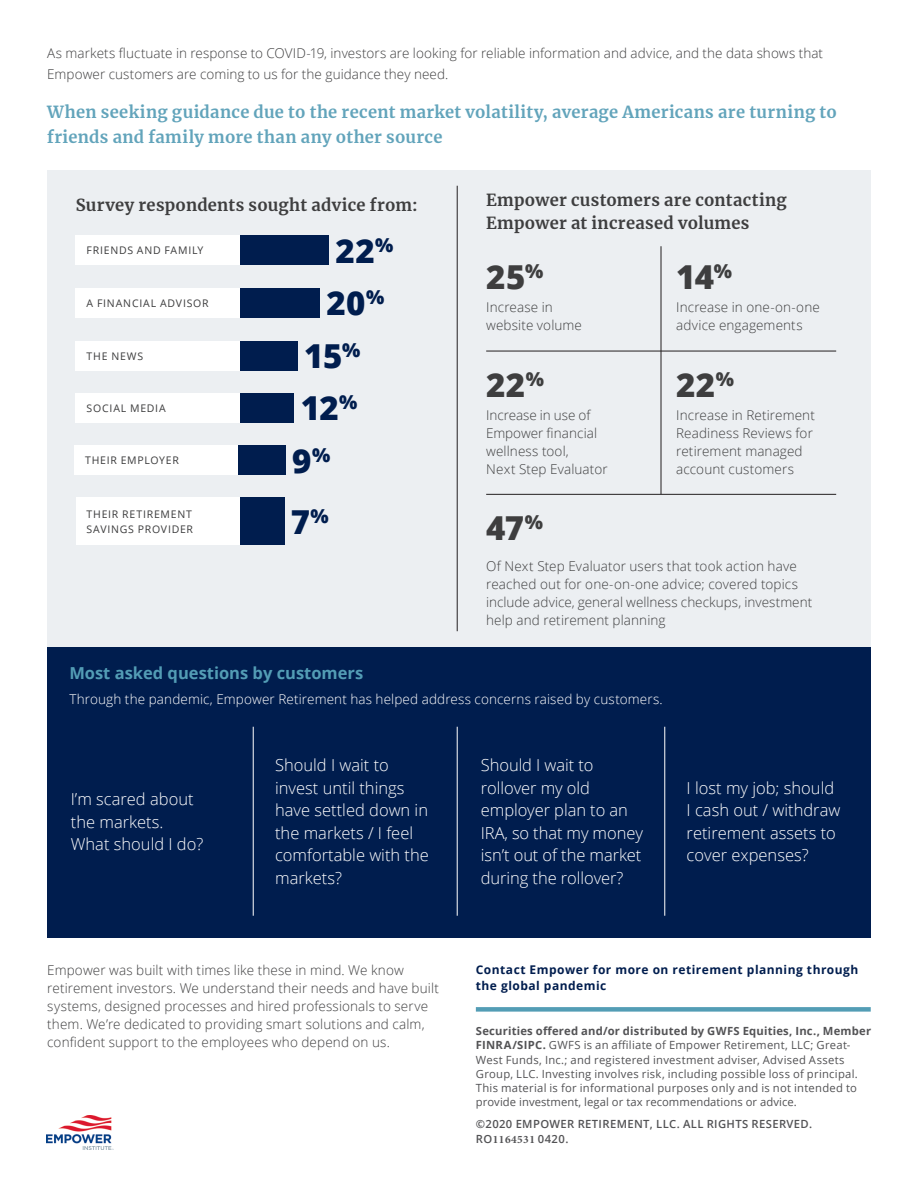
<style>
.page{position:relative;width:918px;height:1188px;background:#fff}
.page>*{position:absolute;margin:0;border:0;box-sizing:border-box;transform-origin:0 0}
.Numbers_Large{font:800 33px "Open Sans";color:#001d4e}
.Body_Copy{font:800 33px "Open Sans";letter-spacing:.015em;color:#3e3e3f}
.Section_Header_Lower{font:300 16.5px/22.5px "Open Sans";color:#fff}
.Body_Copy-2{font:700 16.5px/25.5px "Merriweather";letter-spacing:.02em;color:#62a4bb}
.Body_Copy-3{font:700 16.5px/22.5px "Merriweather";letter-spacing:.015em;color:#3e3e3f}
.Section_Header_Lower-2{font:700 16.5px "Open Sans";color:#539db5}
.Body_Copy-4{font:300 13.5px/18px "Open Sans";letter-spacing:.01em;color:#3e3e3f}
.Body_Copy-5{font:300 13.5px "Open Sans";letter-spacing:.01em;color:#fff}
.Section_Header_Lower-3{font:700 12px/16.5px "Open Sans";letter-spacing:.04em;color:#001d4e}
.Footnotes_or_Referen{font:11.25px/14.2px "Open Sans";letter-spacing:.02em;color:#535355}
.Footnotes_or_Referen-2{font:600 11.25px/14.7px "Open Sans";letter-spacing:.035em;color:#535355}
.Chart_Categories_Sma{font:10.5px/15px "Open Sans";letter-spacing:.07em;color:#3c3c3d}
.s1{font-weight:700}
.s2{font-family:"Minion Pro";font-weight:700}
</style>
<div class="page">
<img style="left:46px;top:1115px;width:67px;height:35px">
<div style="left:47px;top:647px;width:824px;height:290px;background:#001d4e"></div>
<div style="left:476px;top:1007px;width:395px;height:5px;background:#539db5"></div>
<div style="left:47px;top:170px;width:824px;height:477px;background:#eceff2"></div>
<hr style="left:457px;top:186px;width:1px;height:445px;background:#231f20">
<div style="left:76px;top:235px;width:164px;height:30px;background:#fff"></div>
<div style="left:240px;top:235px;width:89px;height:30px;background:#001d4e"></div>
<div style="left:76px;top:393px;width:164px;height:29px;background:#fff"></div>
<div style="left:240px;top:393px;width:54px;height:29px;background:#001d4e"></div>
<div style="left:76px;top:288px;width:164px;height:30px;background:#fff"></div>
<div style="left:240px;top:288px;width:80px;height:30px;background:#001d4e"></div>
<div style="left:74px;top:446px;width:165px;height:29px;background:#fff"></div>
<div style="left:239px;top:446px;width:47px;height:29px;background:#001d4e"></div>
<div style="left:76px;top:498px;width:202px;height:47px;background:#fff"></div>
<div style="left:240px;top:498px;width:44px;height:47px;background:#001d4e"></div>
<div style="left:76px;top:341px;width:164px;height:29px;background:#fff"></div>
<div style="left:240px;top:341px;width:57px;height:29px;background:#001d4e"></div>
<hr style="left:486px;top:351px;width:350px;height:1px;background:#231f20">
<hr style="left:661px;top:246px;width:1px;height:248px;background:#231f20">
<hr style="left:253px;top:727px;width:1px;height:189px;background:#fff">
<hr style="left:457px;top:727px;width:1px;height:189px;background:#fff">
<hr style="left:665px;top:727px;width:1px;height:189px;background:#fff">
<hr style="left:486px;top:494px;width:350px;height:1px;background:#231f20">
<p class="Body_Copy-4" style="left:47px;top:42px;width:777px;line-height:21px">As markets fluctuate in response to COVID-19, investors are looking for reliable information and advice, and the data shows that<br>Empower customers are coming to us for the guidance they need.</p>
<p class="Body_Copy-2" style="left:47px;top:98px;width:791px">When seeking guidance due to the recent market volatility, average Americans are turning to friends and family more than any other source</p>
<p class="Body_Copy-3" style="left:76px;top:193px;width:344px">Survey respondents sought advice from:</p>
<p class="Body_Copy-3" style="left:486px;top:188px;width:302px">Empower customers are contacting<br>Empower at increased volumes</p>
<p class="Body_Copy" style="left:486px;top:252px;width:59px">25<sup>%</sup></p>
<p class="Body_Copy-4" style="left:486px;top:297px;width:97px">Increase in website volume</p>
<p class="Chart_Categories_Sma" style="left:87px;top:243px;width:118px">FRIENDS AND FAMILY</p>
<p class="Numbers_Large" style="left:336px;top:226px;width:59px">22<sup>%</sup></p>
<p class="Body_Copy" style="left:676px;top:252px;width:57px">14<sup>%</sup></p>
<p class="Body_Copy-4" style="left:676px;top:297px;width:145px">Increase in one-on-one advice engagements</p>
<p class="Body_Copy" style="left:676px;top:360px;width:59px">22<sup>%</sup></p>
<p class="Body_Copy-4" style="left:676px;top:405px;width:140px">Increase in Retirement<br>Readiness Reviews for retirement managed account customers</p>
<p class="Chart_Categories_Sma" style="left:87px;top:295px;width:124px">A FINANCIAL ADVISOR</p>
<p class="Numbers_Large" style="left:327px;top:278px;width:59px">20<sup>%</sup></p>
<p class="Chart_Categories_Sma" style="left:87px;top:348px;width:58px">THE NEWS</p>
<p class="Numbers_Large" style="left:304px;top:331px;width:58px">15<sup>%</sup></p>
<p class="Body_Copy" style="left:486px;top:360px;width:59px">22<sup>%</sup></p>
<p class="Body_Copy-4" style="left:486px;top:405px;width:123px">Increase in use of<br>Empower financial wellness tool,<br>Next Step Evaluator</p>
<p class="Body_Copy" style="left:486px;top:502px;width:58px">47<sup>%</sup></p>
<p class="Body_Copy-4" style="left:486px;top:557px;width:328px">Of Next Step Evaluator users that took action have reached out for one-on-one advice; covered topics include advice, general wellness checkups, investment help and retirement planning</p>
<p class="Chart_Categories_Sma" style="left:87px;top:400px;width:81px">SOCIAL MEDIA</p>
<p class="Numbers_Large" style="left:301px;top:383px;width:58px">12<sup>%</sup></p>
<p class="Chart_Categories_Sma" style="left:85px;top:453px;width:95px">THEIR EMPLOYER</p>
<p class="Numbers_Large" style="left:292px;top:436px;width:40px">9<sup>%</sup></p>
<p class="Chart_Categories_Sma" style="left:87px;top:506px;width:108px">THEIR RETIREMENT<br>SAVINGS PROVIDER</p>
<p class="Numbers_Large" style="left:291px;top:497px;width:40px">7<sup>%</sup></p>
<p class="Section_Header_Lower-2" style="left:69px;top:661px;width:295px">Most asked questions by customers</p>
<p class="Body_Copy-5" style="left:69px;top:690px;width:595px">Through the pandemic, Empower Retirement has helped address concerns raised by customers.</p>
<p class="Section_Header_Lower" style="left:71px;top:787px;width:134px">I’m scared about the markets.<br>What should I do?</p>
<p class="Section_Header_Lower" style="left:275px;top:754px;width:155px">Should I wait to invest until things have settled down in the markets / I feel comfortable with the markets?</p>
<p class="Section_Header_Lower" style="left:481px;top:754px;width:164px">Should I wait to rollover my old employer plan to an<br>IRA, so that my money isn’t out of the market during the rollover?</p>
<p class="Section_Header_Lower" style="left:687px;top:776px;width:155px">I lost my job; should<br>I cash out / withdraw retirement assets to cover expenses?</p>
<p class="Body_Copy-4" style="left:47px;top:961px;width:393px">Empower was built with times like these in mind. We know retirement investors. We understand their needs and have built systems, designed processes and hired professionals to serve them. We’re dedicated to providing smart solutions and calm, confident support to the employees who depend on us.</p>
<p class="Section_Header_Lower-3" style="left:476px;top:961px;width:384px">Contact Empower for more on retirement planning through the global pandemic</p>
<p class="Footnotes_or_Referen" style="left:476px;top:1024px;width:397px"><span class="s1">Securities offered and/or distributed by GWFS Equities, Inc., Member FINRA/SIPC.</span> GWFS is an affiliate of Empower Retirement, LLC; Great-West Funds, Inc.; and registered investment adviser, Advised Assets Group, LLC. Investing involves risk, including possible loss of principal.<br>This material is for informational purposes only and is not intended to provide investment, legal or tax recommendations or advice.</p>
<p class="Footnotes_or_Referen-2" style="left:476px;top:1117px;width:338px">©2020 EMPOWER RETIREMENT, LLC. ALL RIGHTS RESERVED.<br>RO<span class="s2">1164531</span> 0420.</p>
</div>
